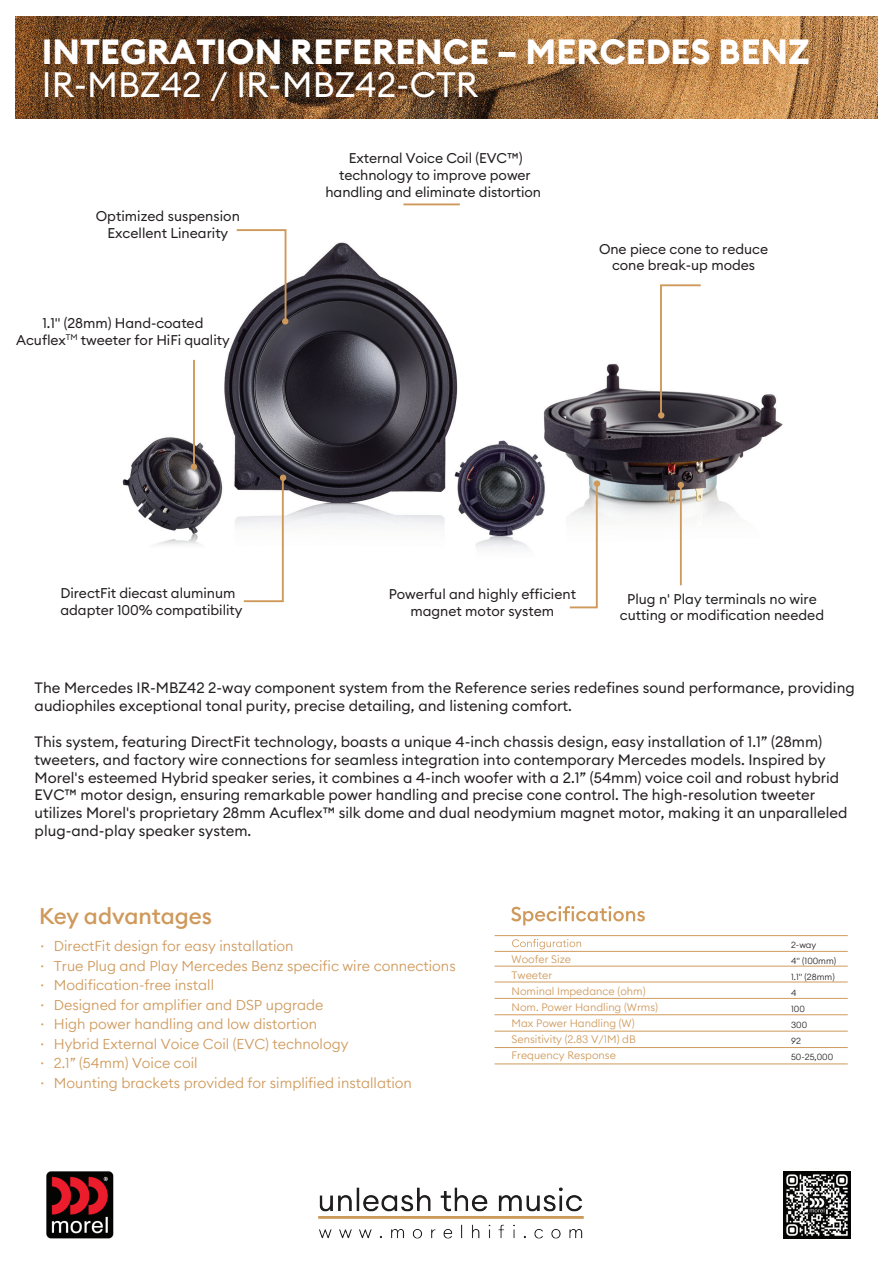
<style>
.page{position:relative;width:893px;height:1263px;background:#fff}
.page>*{position:absolute;margin:0;border:0;box-sizing:border-box;transform-origin:0 0}
.t1{font:700 34.95px "Euclid Circular B";color:#fff}
.t2{font:34.95px "Euclid Circular B";color:#fff}
.t3{font:500 22.5px "Euclid Circular B";color:#cf995b}
.t4{font:14.85px/17.9px "Euclid Circular B";color:#231f20}
.t5{font:300 14.25px/19.5px "Euclid Circular B";color:#cf995b;text-align:justify}
.t6{font:13.95px/16.8px "Euclid Circular B";letter-spacing:-.005em;color:#231f20;text-align:center}
.t7{font:300 10.8px/16px "Euclid Circular B";color:#cf995b}
.t8{font:300 8.85px/16px "Euclid Circular B";color:#231f20}
</style>
<div class="page">
<img style="left:122px;top:242px;width:661px;height:344px">
<img style="left:46px;top:1171px;width:538px;height:68px">
<svg style="left:512px;top:939px;width:69px;height:10px"></svg>
<hr style="left:495px;top:951px;width:353px;height:1px;background:#d19b5d">
<hr style="left:495px;top:935px;width:353px;height:1px;background:#d19b5d">
<hr style="left:495px;top:966px;width:353px;height:1px;background:#d19b5d">
<hr style="left:495px;top:982px;width:353px;height:1px;background:#d19b5d">
<hr style="left:495px;top:998px;width:353px;height:1px;background:#d19b5d">
<hr style="left:495px;top:1014px;width:353px;height:1px;background:#d19b5d">
<hr style="left:495px;top:1031px;width:353px;height:1px;background:#d19b5d">
<hr style="left:495px;top:1047px;width:353px;height:1px;background:#d19b5d">
<hr style="left:495px;top:1064px;width:353px;height:1px;background:#d19b5d">
<svg style="left:511px;top:906px;width:134px;height:19px"></svg>
<img style="left:15px;top:16px;width:862px;height:103px">
<img style="left:784px;top:1171px;width:66px;height:67px">
<svg style="left:235px;top:229px;width:53px;height:95px"></svg>
<hr style="left:193px;top:360px;width:2px;height:107px;background:#cf995b">
<svg style="left:191px;top:464px;width:6px;height:6px"></svg>
<svg style="left:242px;top:475px;width:44px;height:128px"></svg>
<hr style="left:403px;top:203px;width:57px;height:2px;background:#cf995b">
<div style="left:658px;top:412px;width:6px;height:7px;background:#cf995b;border-radius:50%"></div>
<svg style="left:659px;top:283px;width:44px;height:132px"></svg>
<svg style="left:568px;top:483px;width:31px;height:126px"></svg>
<div style="left:594px;top:480px;width:6px;height:7px;background:#cf995b;border-radius:50%"></div>
<hr style="left:680px;top:485px;width:2px;height:100px;background:#cf995b">
<svg style="left:678px;top:482px;width:6px;height:6px"></svg>
<h1 class="t1" style="left:42px;top:29px;width:770px">INTEGRATION REFERENCE – MERCEDES BENZ</h1>
<h1 class="t2" style="left:42px;top:62px;width:438px">IR-MBZ42 / IR-MBZ42-CTR</h1>
<p class="t6" style="left:96px;top:207px;width:146px">Optimized suspension<br>Excellent Linearity</p>
<p class="t6" style="left:16px;top:315px;width:215px">1.1" (28mm) Hand-coated<br>Acuflex<sup>TM</sup> tweeter for HiFi quality</p>
<p class="t6" style="left:325px;top:150px;width:217px">External Voice Coil (EVC™) technology to improve power handling and eliminate distortion</p>
<p class="t6" style="left:599px;top:240px;width:171px">One piece cone to reduce cone break-up modes</p>
<p class="t6" style="left:61px;top:584px;width:183px;text-align:left">DirectFit diecast aluminum adapter 100% compatibility</p>
<p class="t6" style="left:389px;top:586px;width:189px">Powerful and highly efficient magnet motor system</p>
<p class="t6" style="left:620px;top:590px;width:206px">Plug n' Play terminals no wire cutting or modification needed</p>
<p class="t4" style="left:35px;top:679px;width:822px">The Mercedes IR-MBZ42 2-way component system from the Reference series redefines sound performance, providing audiophiles exceptional tonal purity, precise detailing, and listening comfort.</p>
<p class="t4" style="left:35px;top:732px;width:814px">This system, featuring DirectFit technology, boasts a unique 4-inch chassis design, easy installation of 1.1” (28mm) tweeters, and factory wire connections for seamless integration into contemporary Mercedes models. Inspired by Morel's esteemed Hybrid speaker series, it combines a 4-inch woofer with a 2.1” (54mm) voice coil and robust hybrid EVC™ motor design, ensuring remarkable power handling and precise cone control. The high-resolution tweeter utilizes Morel's proprietary 28mm Acuflex™ silk dome and dual neodymium magnet motor, making it an unparalleled plug-and-play speaker system.</p>
<h2 class="t3" style="left:39px;top:901px;width:175px">Key advantages</h2>
<p class="t5" style="left:41px;top:935px;width:5px">· · · · · · · ·</p>
<p class="t5" style="left:54px;top:936px;width:403px;text-align:left">DirectFit design for easy installation<br>True Plug and Play Mercedes Benz specific wire connections Modification-free install<br>Designed for amplifier and DSP upgrade<br>High power handling and low distortion<br>Hybrid External Voice Coil (EVC) technology<br>2.1” (54mm) Voice coil<br>Mounting brackets provided for simplified installation</p>
<p class="t7" style="left:512px;top:951px;width:148px">Woofer Size<br>Tweeter<br>Nominal Impedance (ohm)<br>Nom. Power Handling (Wrms)<br>Max Power Handling (W)<br>Sensitivity (2.83 V/1M) dB<br>Frequency Response</p>
<p class="t8" style="left:791px;top:936px;width:47px">2-way<br>4" (100mm)<br>1.1" (28mm)<br>4<br>100<br>300<br>92<br>50-25,000</p>
</div>
